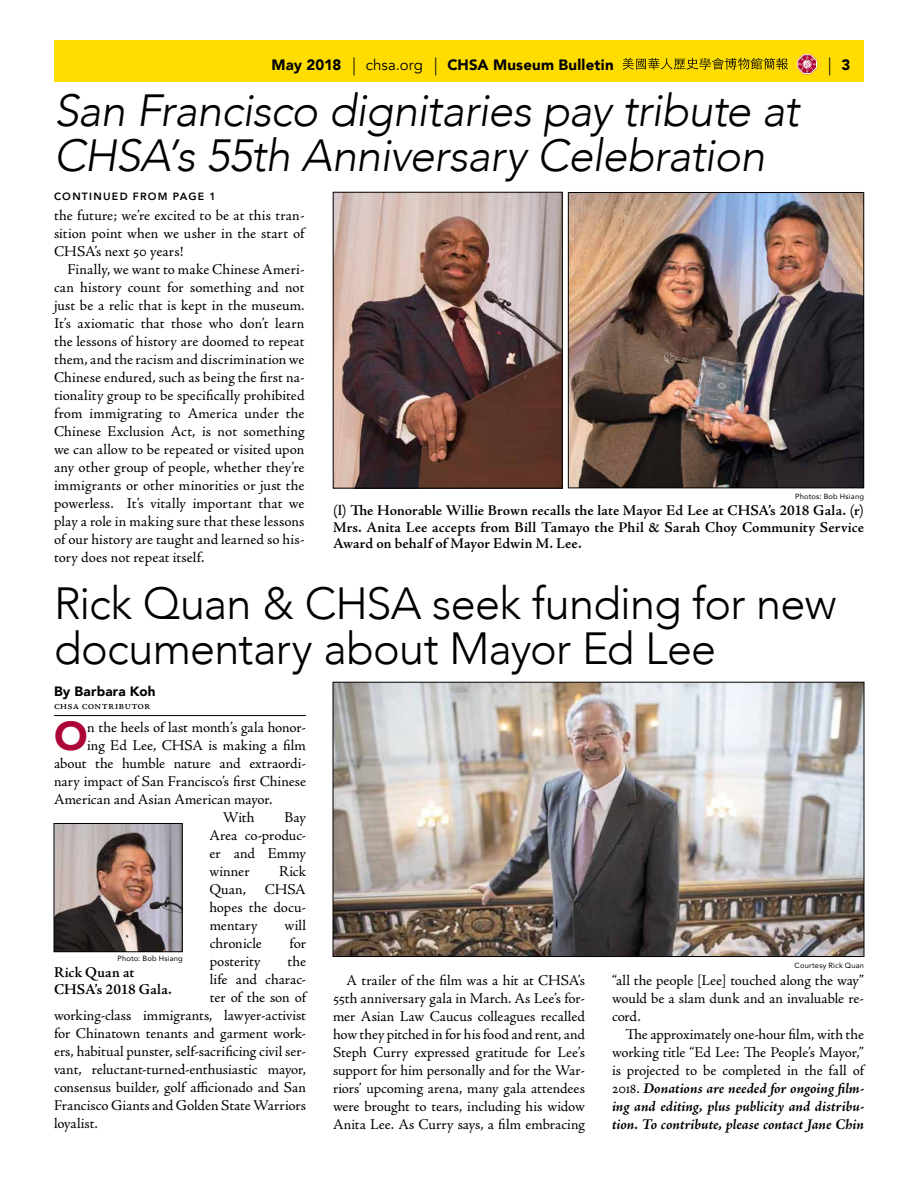
<style>
.page{position:relative;width:918px;height:1188px;background:#fff}
.page>*{position:absolute;margin:0;border:0;box-sizing:border-box;transform-origin:0 0}
.t1{font:italic 300 45px/45px "Avenir";letter-spacing:-.02em;color:#000}
.t2{font:300 45px/45px "Avenir";letter-spacing:-.015em;color:#000}
.t3{font:900 40.35px "Avenir";color:#ab0635}
.t4{font:300 18px "Avenir";color:#000}
.t5{font:15px/18px "Adobe Jenson Pro";letter-spacing:.005em;color:#000;text-align:justify}
.t6{font:600 15px/16.5px "Adobe Jenson Pro";letter-spacing:.01em;color:#000;text-align:justify}
.t7{font:900 15px "Avenir";letter-spacing:.015em;color:#000}
.t8{font:900 15px "Avenir";letter-spacing:-.005em;color:#000}
.t9{font:900 13.5px "Avenir";letter-spacing:.015em;color:#000}
.t10{font:12px "Adobe Jenson Pro";letter-spacing:.005em;color:#000}
.t11{font:800 10.5px "Avenir";letter-spacing:.12em;color:#000}
.t12{font:7.5px "Avenir";letter-spacing:.025em;color:#000}
.s1{font-weight:300;font-size:18px}
.s2{font-weight:400}
.s3{font-weight:900;font-size:15px}
.s4{font-weight:700;font-style:italic}
</style>
<div class="page">
<div style="left:54px;top:40px;width:810px;height:42px;background:#fd0"></div>
<svg style="left:623px;top:58px;width:165px;height:12px"></svg>
<svg style="left:797px;top:54px;width:20px;height:21px"></svg>
<hr style="left:54px;top:715px;width:252px;height:1px;background:#000">
<img style="left:335px;top:684px;width:527px;height:271px">
<div style="left:333px;top:682px;width:531px;height:275px;border:1px solid #000"></div>
<img style="left:56px;top:825px;width:124px;height:125px">
<div style="left:54px;top:823px;width:128px;height:129px;border:1px solid #000"></div>
<img style="left:570px;top:194px;width:292px;height:292px">
<div style="left:568px;top:192px;width:296px;height:296px;border:1px solid #000"></div>
<img style="left:335px;top:194px;width:225px;height:292px">
<div style="left:333px;top:192px;width:229px;height:296px;border:1px solid #000"></div>
<p class="t8" style="left:277px;top:52px;width:162px">Fall 2015 <span class="s1">|</span> <span class="s2">chsa.org</span> <span class="s1">|</span></p>
<p class="t7" style="left:447px;top:52px;width:168px">CHSA Museum Bulletin</p>
<p class="t4" style="left:828px;top:54px;width:24px">| <span class="s3">3</span></p>
<p class="t7" style="left:271px;top:52px;width:32px">M y</p>
<p class="t7" style="left:332px;top:52px;width:10px">8</p>
<h1 class="t1" style="left:54px;top:88px;width:747px">San Francisco dignitaries pay tribute at<br>CHSA’s 55th Anniversary Celebration</h1>
<p class="t11" style="left:54px;top:188px;width:163px">CONTINUED FROM PAGE 1</p>
<p class="t5" style="left:54px;top:207px;width:252px">the future; we’re excited to be at this tran&shy;sition point when we usher in the start of CHSA’s next 50 years!</p>
<p class="t5" style="left:54px;top:261px;width:252px;text-indent:14px">Finally, we want to make Chinese Ameri&shy;can history count for something and not just be a relic that is kept in the museum.<br>It’s axiomatic that those who don’t learn the lessons of history are doomed to repeat them, and the racism and discrimination we Chinese endured, such as being the first na&shy;tionality group to be specifically prohibited from immigrating to America under the Chinese Exclusion Act, is not something we can allow to be repeated or visited upon any other group of people, whether they’re immigrants or other minorities or just the powerless. It’s vitally important that we play a role in making sure that these lessons of our history are taught and learned so his&shy;tory does not repeat itself.</p>
<h1 class="t2" style="left:54px;top:581px;width:784px">Rick Quan &amp; CHSA seek funding for new documentary about Mayor Ed Lee</h1>
<p class="t12" style="left:795px;top:490px;width:70px">Photos: Bob Hsiang</p>
<p class="t6" style="left:333px;top:503px;width:533px">(l) The Honorable Willie Brown recalls the late Mayor Ed Lee at CHSA’s 2018 Gala. (r)<br>Mrs. Anita Lee accepts from Bill Tamayo the Phil &amp; Sarah Choy Community Service Award on behalf of Mayor Edwin M. Lee.</p>
<p class="t9" style="left:54px;top:679px;width:103px">By Barbara Koh</p>
<p class="t10" style="left:54px;top:699px;width:98px">CHSA contributor</p>
<h2 class="t3" style="left:54px;top:701px;width:35px">O</h2>
<p class="t5" style="left:87px;top:718px;width:220px">n the heels of last month’s gala honor-</p>
<p class="t5" style="left:87px;top:736px;width:220px">ing Ed Lee, CHSA is making a film</p>
<p class="t5" style="left:54px;top:754px;width:253px">about the humble nature and extraordi-</p>
<p class="t5" style="left:54px;top:772px;width:253px">nary impact of San Francisco’s first Chinese</p>
<p class="t5" style="left:54px;top:790px;width:220px">American and Asian American mayor.</p>
<p class="t5" style="left:223px;top:808px;width:33px">With</p>
<p class="t5" style="left:209px;top:808px;width:98px;text-indent:75px">Bay Area co-produc&shy;er and Emmy winner</p>
<p class="t5" style="left:209px;top:862px;width:98px;text-indent:70px">Rick Quan, CHSA hopes the docu&shy;mentary</p>
<p class="t5" style="left:285px;top:916px;width:23px">will</p>
<p class="t5" style="left:210px;top:934px;width:53px">chronicle</p>
<p class="t5" style="left:290px;top:934px;width:18px">for</p>
<p class="t5" style="left:210px;top:952px;width:52px">posterity</p>
<p class="t5" style="left:288px;top:952px;width:20px">the</p>
<p class="t5" style="left:210px;top:970px;width:98px">life and charac-</p>
<p class="t5" style="left:210px;top:988px;width:98px">ter of the son of</p>
<p class="t5" style="left:54px;top:1006px;width:254px">working-class immigrants, lawyer-activist</p>
<p class="t5" style="left:54px;top:1024px;width:253px">for Chinatown tenants and garment work-</p>
<p class="t5" style="left:54px;top:1042px;width:253px">ers, habitual punster, self-sacrificing civil ser-</p>
<p class="t5" style="left:54px;top:1060px;width:254px">vant, reluctant-turned-enthusiastic mayor,</p>
<p class="t5" style="left:54px;top:1078px;width:253px">consensus builder, golf afficionado and San</p>
<p class="t5" style="left:54px;top:1096px;width:253px">Francisco Giants and Golden State Warriors</p>
<p class="t5" style="left:54px;top:1114px;width:45px">loyalist.</p>
<p class="t12" style="left:118px;top:952px;width:67px">Photo: Bob Hsiang</p>
<p class="t6" style="left:54px;top:965px;width:119px">Rick Quan at<br>CHSA’s 2018 Gala.</p>
<p class="t12" style="left:795px;top:959px;width:71px">Courtesy Rick Quan</p>
<p class="t5" style="left:333px;top:972px;width:254px;text-indent:14px">A trailer of the film was a hit at CHSA’s 55th anniversary gala in March. As Lee’s for&shy;mer Asian Law Caucus colleagues recalled how they pitched in for his food and rent, and Steph Curry expressed gratitude for Lee’s support for him personally and for the War&shy;riors’ upcoming arena, many gala attendees were brought to tears, including his widow Anita Lee. As Curry says, a film embracing</p>
<p class="t5" style="left:612px;top:972px;width:253px">“all the people [Lee] touched along the way” would be a slam dunk and an invaluable re&shy;cord.</p>
<p class="t5" style="left:612px;top:1026px;width:254px;text-indent:14px">The approximately one-hour film, with the working title “Ed Lee: The People’s Mayor,” is projected to be completed in the fall of 2018. <span class="s4">Donations are needed for ongoing film&shy;ing and editing, plus publicity and distribu&shy;tion. To contribute, please contact Jane Chin</span></p>
</div>
